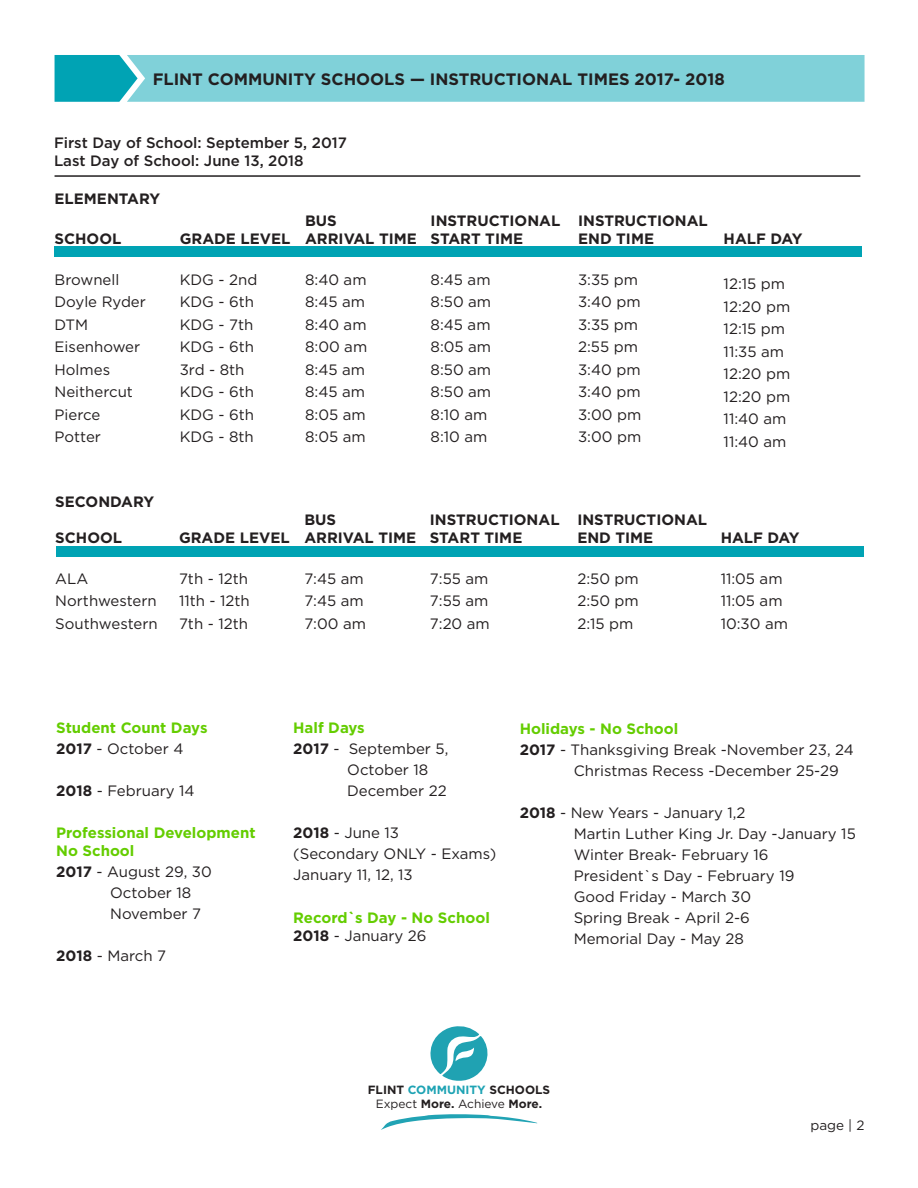
<style>
.page{position:relative;width:918px;height:1188px;background:#fff}
.page>*{position:absolute;margin:0;border:0;box-sizing:border-box;transform-origin:0 0}
.t1{font:700 16.5px "Gotham";color:#231f20}
.t2{font:15px/21px "Gotham";color:#231f20}
.t3{font:700 15px/18px "Gotham";color:#231f20}
.t4{font:700 15px/18px "Gotham";color:#64cd00}
.t5{font:500 15px/18px "Gotham";color:#231f20}
.t6{font:13.5px "Gotham";color:#231f20}
.t7{font:700 11.85px/14.2px "Gotham";color:#231f20;text-align:center}
.s1{font-weight:700}
.s2{color:#1ea3b4}
.s3{font-weight:400}
</style>
<div class="page">
<svg style="left:55px;top:55px;width:810px;height:47px;background:#75cdd5"></svg>
<svg style="left:381px;top:1114px;width:156px;height:16px"></svg>
<svg style="left:430px;top:1026px;width:58px;height:55px"></svg>
<div style="left:54px;top:246px;width:808px;height:10px;background:#00a3b4"></div>
<div style="left:56px;top:547px;width:808px;height:10px;background:#00a3b4"></div>
<hr style="left:55px;top:175px;width:805px;height:2px;background:#231f20">
<p class="t1" style="left:153px;top:68px;width:574px">FLINT COMMUNITY SCHOOLS — INSTRUCTIONAL TIMES 2017- 2018</p>
<p class="t5" style="left:54px;top:134px;width:294px">First Day of School: September 5, 2017<br>Last Day of School: June 13, 2018</p>
<p class="t3" style="left:55px;top:190px;width:107px">ELEMENTARY</p>
<p class="t3" style="left:55px;top:230px;width:68px">SCHOOL</p>
<p class="t2" style="left:55px;top:268px;width:93px;line-height:22.5px">Brownell<br>Doyle Ryder</p>
<p class="t2" style="left:55px;top:314px;width:35px">DTM</p>
<p class="t2" style="left:55px;top:336px;width:87px">Eisenhower</p>
<p class="t2" style="left:55px;top:359px;width:57px">Holmes</p>
<p class="t2" style="left:55px;top:381px;width:80px">Neithercut</p>
<p class="t2" style="left:55px;top:404px;width:47px">Pierce</p>
<p class="t2" style="left:55px;top:426px;width:48px">Potter</p>
<p class="t3" style="left:180px;top:230px;width:112px">GRADE LEVEL</p>
<p class="t2" style="left:180px;top:269px;width:79px">KDG - 2nd</p>
<p class="t2" style="left:180px;top:291px;width:76px">KDG - 6th</p>
<p class="t2" style="left:180px;top:314px;width:75px">KDG - 7th</p>
<p class="t2" style="left:180px;top:336px;width:76px">KDG - 6th</p>
<p class="t2" style="left:180px;top:359px;width:66px">3rd - 8th</p>
<p class="t2" style="left:180px;top:381px;width:76px">KDG - 6th</p>
<p class="t2" style="left:180px;top:404px;width:76px">KDG - 6th</p>
<p class="t2" style="left:180px;top:426px;width:76px">KDG - 8th</p>
<p class="t3" style="left:305px;top:212px;width:113px">BUS<br>ARRIVAL TIME</p>
<p class="t2" style="left:305px;top:269px;width:63px">8:40 am</p>
<p class="t2" style="left:305px;top:291px;width:61px">8:45 am</p>
<p class="t2" style="left:305px;top:314px;width:63px">8:40 am</p>
<p class="t2" style="left:305px;top:336px;width:64px">8:00 am</p>
<p class="t2" style="left:305px;top:359px;width:61px">8:45 am</p>
<p class="t2" style="left:305px;top:381px;width:61px">8:45 am</p>
<p class="t2" style="left:305px;top:404px;width:62px">8:05 am</p>
<p class="t2" style="left:305px;top:426px;width:62px">8:05 am</p>
<p class="t3" style="left:431px;top:212px;width:131px">INSTRUCTIONAL<br>START TIME</p>
<p class="t2" style="left:431px;top:269px;width:61px">8:45 am</p>
<p class="t2" style="left:431px;top:291px;width:62px">8:50 am</p>
<p class="t2" style="left:431px;top:314px;width:61px">8:45 am</p>
<p class="t2" style="left:431px;top:336px;width:62px">8:05 am</p>
<p class="t2" style="left:431px;top:359px;width:62px">8:50 am</p>
<p class="t2" style="left:431px;top:381px;width:62px">8:50 am</p>
<p class="t2" style="left:431px;top:404px;width:58px">8:10 am</p>
<p class="t2" style="left:431px;top:426px;width:58px">8:10 am</p>
<p class="t3" style="left:578px;top:212px;width:131px">INSTRUCTIONAL<br>END TIME</p>
<p class="t2" style="left:578px;top:269px;width:62px">3:35 pm</p>
<p class="t2" style="left:578px;top:291px;width:64px">3:40 pm</p>
<p class="t2" style="left:578px;top:314px;width:62px">3:35 pm</p>
<p class="t2" style="left:578px;top:336px;width:61px">2:55 pm</p>
<p class="t2" style="left:578px;top:359px;width:64px">3:40 pm</p>
<p class="t2" style="left:578px;top:381px;width:64px">3:40 pm</p>
<p class="t2" style="left:578px;top:404px;width:65px">3:00 pm</p>
<p class="t2" style="left:578px;top:426px;width:65px">3:00 pm</p>
<p class="t3" style="left:724px;top:230px;width:80px">HALF DAY</p>
<p class="t2" style="left:724px;top:273px;width:63px">12:15 pm</p>
<p class="t2" style="left:724px;top:296px;width:68px">12:20 pm</p>
<p class="t2" style="left:724px;top:318px;width:63px">12:15 pm</p>
<p class="t2" style="left:724px;top:341px;width:62px">11:35 am</p>
<p class="t2" style="left:724px;top:363px;width:68px">12:20 pm</p>
<p class="t2" style="left:724px;top:386px;width:68px">12:20 pm</p>
<p class="t2" style="left:724px;top:407px;width:64px;line-height:22.5px">11:40 am<br>11:40 am</p>
<p class="t3" style="left:55px;top:492px;width:101px">SECONDARY</p>
<p class="t3" style="left:55px;top:529px;width:68px">SCHOOL</p>
<p class="t2" style="left:55px;top:567px;width:103px;line-height:22.5px">ALA<br>Northwestern</p>
<p class="t2" style="left:55px;top:613px;width:104px">Southwestern</p>
<p class="t3" style="left:179px;top:529px;width:112px">GRADE LEVEL</p>
<p class="t2" style="left:179px;top:568px;width:71px">7th - 12th</p>
<p class="t2" style="left:179px;top:590px;width:72px">11th - 12th</p>
<p class="t2" style="left:179px;top:613px;width:71px">7th - 12th</p>
<p class="t3" style="left:304px;top:511px;width:113px">BUS<br>ARRIVAL TIME</p>
<p class="t2" style="left:304px;top:568px;width:61px">7:45 am</p>
<p class="t2" style="left:304px;top:590px;width:61px">7:45 am</p>
<p class="t2" style="left:304px;top:613px;width:63px">7:00 am</p>
<p class="t3" style="left:430px;top:511px;width:131px">INSTRUCTIONAL<br>START TIME</p>
<p class="t2" style="left:430px;top:568px;width:60px">7:55 am</p>
<p class="t2" style="left:430px;top:590px;width:60px">7:55 am</p>
<p class="t2" style="left:430px;top:613px;width:61px">7:20 am</p>
<p class="t3" style="left:577px;top:511px;width:131px">INSTRUCTIONAL<br>END TIME</p>
<p class="t2" style="left:577px;top:568px;width:63px">2:50 pm</p>
<p class="t2" style="left:577px;top:590px;width:63px">2:50 pm</p>
<p class="t2" style="left:577px;top:613px;width:58px">2:15 pm</p>
<p class="t3" style="left:721px;top:529px;width:80px">HALF DAY</p>
<p class="t2" style="left:721px;top:568px;width:63px">11:05 am</p>
<p class="t2" style="left:721px;top:590px;width:63px">11:05 am</p>
<p class="t2" style="left:721px;top:613px;width:69px">10:30 am</p>
<p class="t4" style="left:56px;top:719px;width:153px">Student Count Days</p>
<p class="t2" style="left:56px;top:738px;width:129px"><span class="s1">2017</span> - October 4</p>
<p class="t2" style="left:56px;top:780px;width:140px"><span class="s1">2018</span> - February 14</p>
<p class="t4" style="left:56px;top:823px;width:201px">Professional Development<br>No School</p>
<p class="t2" style="left:110px;top:861px;width:103px;text-indent:-54px"><span class="s1">2017</span> - August 29, 30<br>October 18<br>November 7</p>
<p class="t2" style="left:56px;top:945px;width:111px"><span class="s1">2018</span> - March 7</p>
<p class="t4" style="left:293px;top:719px;width:73px">Half Days</p>
<p class="t2" style="left:347px;top:738px;width:103px;text-indent:-54px"><span class="s1">2017</span> - September 5,<br>October 18<br>December 22</p>
<p class="t2" style="left:293px;top:822px;width:205px"><span class="s1">2018</span> - June 13<br>(Secondary ONLY - Exams)<br>January 11, 12, 13</p>
<p class="t4" style="left:293px;top:909px;width:198px">Record`s Day - No School</p>
<p class="t2" style="left:293px;top:925px;width:135px"><span class="s1">2018</span> - January 26</p>
<p class="t4" style="left:520px;top:720px;width:160px">Holidays - No School</p>
<p class="t2" style="left:574px;top:739px;width:282px;text-indent:-54px"><span class="s1">2017</span> - Thanksgiving Break -November 23, 24<br>Christmas Recess -December 25-29</p>
<p class="t2" style="left:574px;top:802px;width:284px;text-indent:-54px"><span class="s1">2018</span> - New Years - January 1,2<br>Martin Luther King Jr. Day -January 15<br>Winter Break- February 16<br>President`s Day - February 19<br>Good Friday - March 30<br>Spring Break - April 2-6<br>Memorial Day - May 28</p>
<p class="t7" style="left:368px;top:1083px;width:184px">FLINT <span class="s2">COMMUNITY</span> SCHOOLS<br><span class="s3">Expect</span> More. <span class="s3">Achieve</span> More.</p>
<p class="t6" style="left:811px;top:1117px;width:56px">page | 2</p>
</div>
